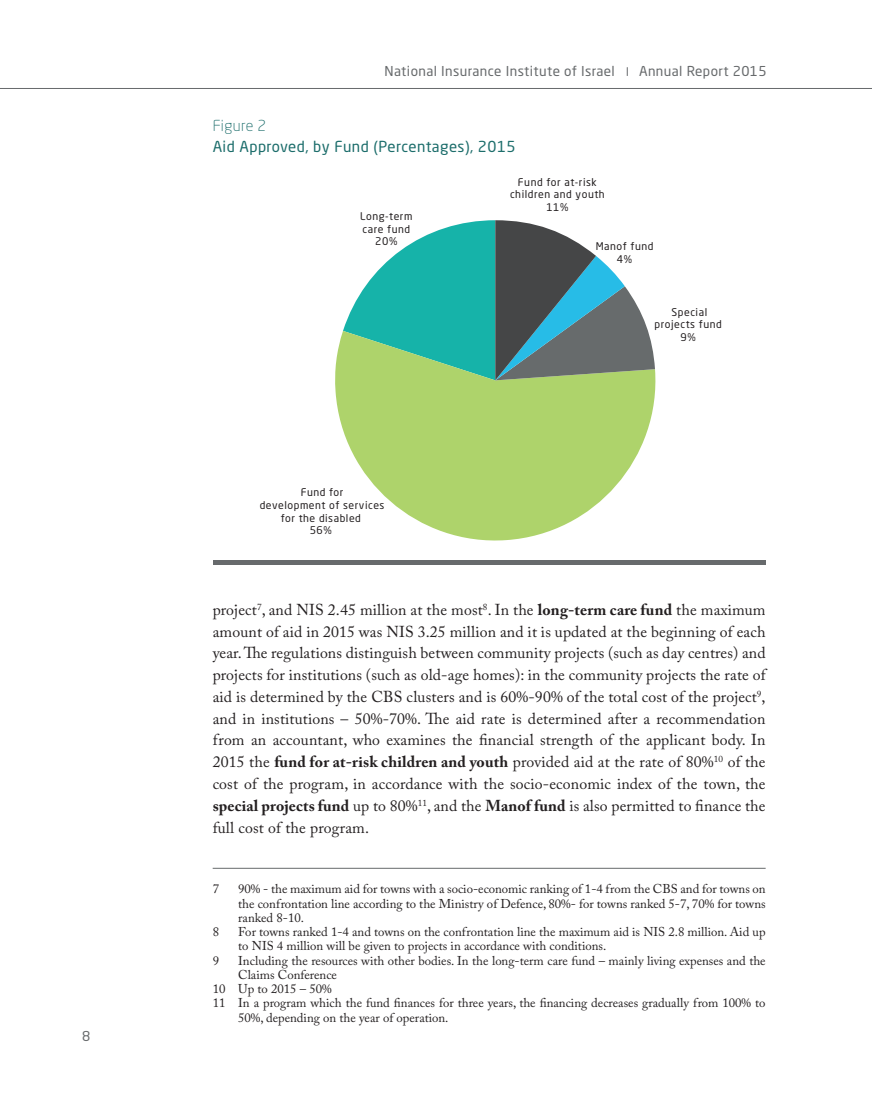
<style>
.page{position:relative;width:872px;height:1106px;background:#fff}
.page>*{position:absolute;margin:0;border:0;box-sizing:border-box;transform-origin:0 0}
.t1{font:15.75px/21.8px "Adobe Caslon Pro";letter-spacing:.01em;color:#231f20;text-align:justify}
.t2{font:15px "Neo Sans Std";letter-spacing:.03em;color:#1c6d6b}
.t3{font:300 15px "Neo Sans Std";letter-spacing:.03em;color:#1c6d6b}
.t4{font:13.5px "Neo Sans Std";letter-spacing:.03em;color:#676a6c}
.t5{font:12.75px/14.2px "Adobe Caslon Pro";color:#231f20;text-align:justify}
.t6{font:10.5px/12.6px "Neo Sans Std";letter-spacing:.05em;color:#231f20;text-align:center}
.s1{font-weight:700}
</style>
<div class="page">
<hr style="left:0;top:88px;width:872px;height:1px;background:#676a6c">
<svg style="left:335px;top:331px;width:321px;height:209px;fill:#aed36b"></svg>
<svg style="left:343px;top:220px;width:312px;height:160px"></svg>
<hr style="left:213px;top:560px;width:552px;height:4px;background:#676a6c">
<hr style="left:213px;top:868px;width:552px;height:1px;background:#676a6c">
<p class="t4" style="left:82px;top:1027px;width:10px">8</p>
<p class="t4" style="left:384px;top:63px;width:232px">National Insurance Institute of Israel</p>
<p class="t4" style="left:639px;top:63px;width:129px">Annual Report 2015</p>
<p class="t3" style="left:213px;top:116px;width:55px">Figure 2</p>
<p class="t2" style="left:213px;top:137px;width:304px">Aid Approved, by Fund (Percentages), 2015</p>
<p class="t6" style="left:510px;top:175px;width:96px">Fund for at-risk children and youth<br>11%</p>
<p class="t6" style="left:595px;top:240px;width:59px">Manof fund<br>4%</p>
<p class="t6" style="left:360px;top:210px;width:54px">Long-term care fund<br>20%</p>
<p class="t6" style="left:260px;top:486px;width:126px">Fund for<br>development of services for the disabled<br>56%</p>
<p class="t6" style="left:654px;top:305px;width:69px">Special projects fund<br>9%</p>
<p class="t1" style="left:213px;top:598px;width:554px">project<sup>7</sup>, and NIS 2.45 million at the most<sup>8</sup>. In the <span class="s1">long-term care fund</span> the maximum amount of aid in 2015 was NIS 3.25 million and it is updated at the beginning of each year. The regulations distinguish between community projects (such as day centres) and projects for institutions (such as old-age homes): in the community projects the rate of aid is determined by the CBS clusters and is 60%-90% of the total cost of the project<sup>9</sup>, and in institutions – 50%-70%. The aid rate is determined after a recommendation from an accountant, who examines the financial strength of the applicant body. In 2015 the <span class="s1">fund for at-risk children and youth</span> provided aid at the rate of 80%<sup>10</sup> of the cost of the program, in accordance with the socio-economic index of the town, the <span class="s1">special projects fund</span> up to 80%<sup>11</sup>, and the <span class="s1">Manof fund</span> is also permitted to finance the full cost of the program.</p>
<p class="t5" style="left:213px;top:881px;width:8px">7</p>
<p class="t5" style="left:238px;top:881px;width:529px">90% - the maximum aid for towns with a socio-economic ranking of 1-4 from the CBS and for towns on the confrontation line according to the Ministry of Defence, 80%- for towns ranked 5-7, 70% for towns ranked 8-10.</p>
<p class="t5" style="left:213px;top:924px;width:8px">8</p>
<p class="t5" style="left:238px;top:924px;width:529px">For towns ranked 1-4 and towns on the confrontation line the maximum aid is NIS 2.8 million. Aid up to NIS 4 million will be given to projects in accordance with conditions.</p>
<p class="t5" style="left:213px;top:953px;width:8px">9</p>
<p class="t5" style="left:238px;top:953px;width:529px">Including the resources with other bodies. In the long-term care fund – mainly living expenses and the</p>
<p class="t5" style="left:238px;top:967px;width:100px">Claims Conference</p>
<p class="t5" style="left:213px;top:981px;width:121px">10 Up to 2015 – 50%</p>
<p class="t5" style="left:213px;top:995px;width:554px">11 In a program which the fund finances for three years, the financing decreases gradually from 100% to</p>
<p class="t5" style="left:238px;top:1010px;width:212px">50%, depending on the year of operation.</p>
</div>
